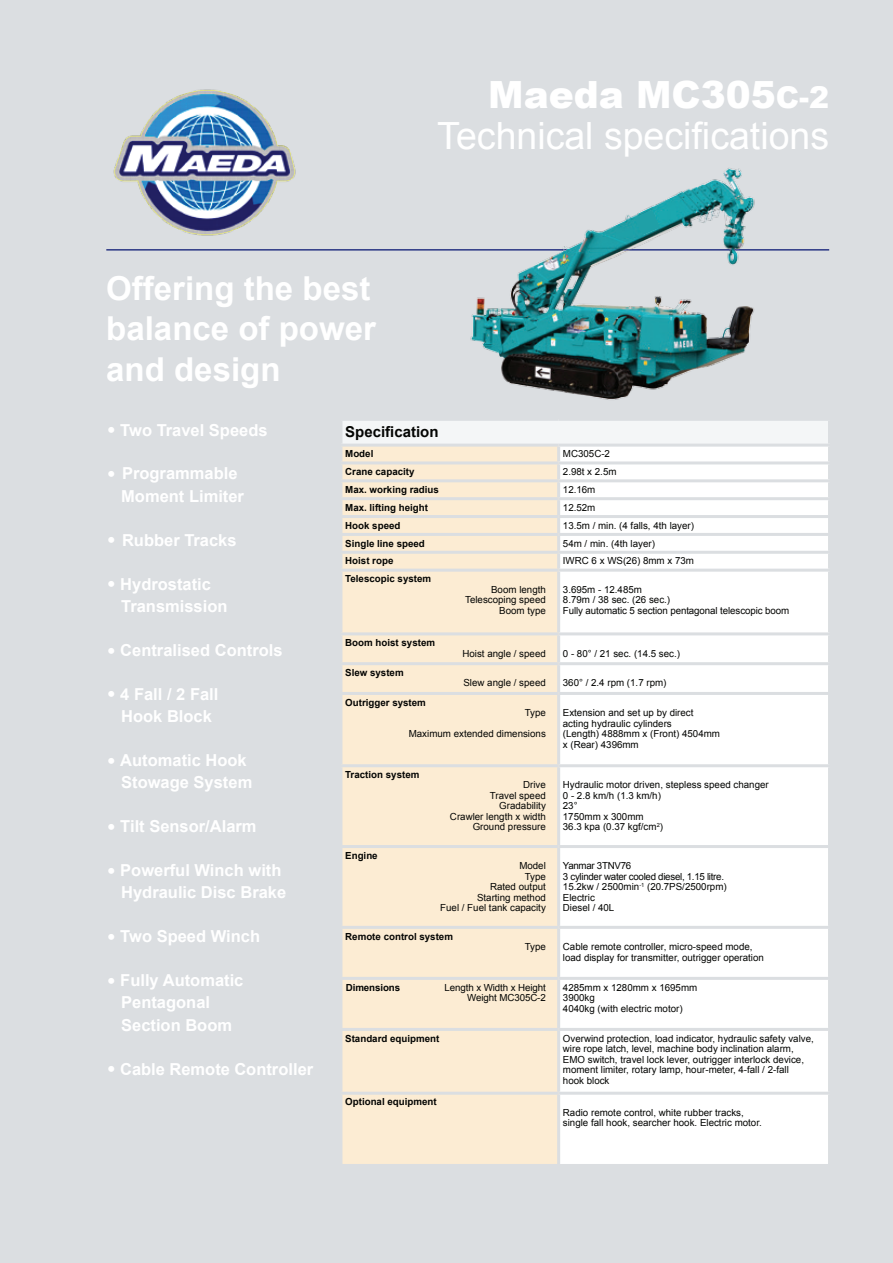
<style>
.page{position:relative;width:893px;height:1263px;background:#dbdee1}
.page>*{position:absolute;margin:0;border:0;box-sizing:border-box;transform-origin:0 0}
.t1{font:37.5px "Arial";color:#fff}
.t2{font:900 37.5px "Arial";color:#fff}
.t3{font:700 33px/40.5px "Arial";color:#fff}
.t4{font:700 16.5px/22.5px "Arial";color:#fff}
.t5{font:700 15px "Arial";color:#040503}
.t6{font:9.75px/10.5px "Arial";color:#040503}
.t7{font:700 9.75px "Arial";color:#040503}
.t8{font:9.75px/10.5px "Arial";letter-spacing:-.03em;color:#040503}
.s1{font-size:30px}
</style>
<div class="page">
<hr style="left:106px;top:249px;width:723px;height:2px;background:#2a3684">
<img style="left:460px;top:168px;width:301px;height:232px">
<div style="left:341px;top:419px;width:488px;height:26px;background:#f4f6f7"></div>
<div style="left:341px;top:445px;width:218px;height:18px;background:#fcecd3"></div>
<div style="left:560px;top:447px;width:268px;height:717px;background:#fff"></div>
<div style="left:342px;top:464px;width:215px;height:700px;background:#fcecd3"></div>
<hr style="left:339px;top:418px;width:220px;height:3px;background:#dbdee1">
<hr style="left:339px;top:421px;width:3px;height:23px;background:#dbdee1">
<hr style="left:559px;top:418px;width:272px;height:3px;background:#dbdee1">
<hr style="left:828px;top:421px;width:3px;height:23px;background:#dbdee1">
<hr style="left:339px;top:444px;width:220px;height:3px;background:#dbdee1">
<hr style="left:339px;top:447px;width:3px;height:14px;background:#dbdee1">
<hr style="left:559px;top:444px;width:272px;height:3px;background:#dbdee1">
<hr style="left:557px;top:447px;width:3px;height:14px;background:#dbdee1">
<hr style="left:339px;top:461px;width:220px;height:3px;background:#dbdee1">
<hr style="left:559px;top:461px;width:272px;height:3px;background:#dbdee1">
<hr style="left:339px;top:479px;width:220px;height:3px;background:#dbdee1">
<hr style="left:559px;top:479px;width:272px;height:3px;background:#dbdee1">
<hr style="left:339px;top:497px;width:220px;height:3px;background:#dbdee1">
<hr style="left:559px;top:497px;width:272px;height:3px;background:#dbdee1">
<hr style="left:339px;top:515px;width:220px;height:3px;background:#dbdee1">
<hr style="left:559px;top:515px;width:272px;height:3px;background:#dbdee1">
<hr style="left:339px;top:533px;width:220px;height:3px;background:#dbdee1">
<hr style="left:559px;top:533px;width:272px;height:3px;background:#dbdee1">
<hr style="left:339px;top:551px;width:220px;height:3px;background:#dbdee1">
<hr style="left:559px;top:551px;width:272px;height:3px;background:#dbdee1">
<hr style="left:339px;top:569px;width:220px;height:3px;background:#dbdee1">
<hr style="left:559px;top:569px;width:272px;height:3px;background:#dbdee1">
<hr style="left:339px;top:632px;width:220px;height:3px;background:#dbdee1">
<hr style="left:559px;top:632px;width:272px;height:3px;background:#dbdee1">
<hr style="left:339px;top:662px;width:220px;height:3px;background:#dbdee1">
<hr style="left:559px;top:662px;width:272px;height:3px;background:#dbdee1">
<hr style="left:339px;top:692px;width:220px;height:3px;background:#dbdee1">
<hr style="left:559px;top:692px;width:272px;height:3px;background:#dbdee1">
<hr style="left:339px;top:764px;width:220px;height:3px;background:#dbdee1">
<hr style="left:559px;top:764px;width:272px;height:3px;background:#dbdee1">
<hr style="left:339px;top:845px;width:220px;height:3px;background:#dbdee1">
<hr style="left:559px;top:845px;width:272px;height:3px;background:#dbdee1">
<hr style="left:339px;top:926px;width:220px;height:3px;background:#dbdee1">
<hr style="left:559px;top:926px;width:272px;height:3px;background:#dbdee1">
<hr style="left:339px;top:977px;width:220px;height:3px;background:#dbdee1">
<hr style="left:559px;top:977px;width:272px;height:3px;background:#dbdee1">
<hr style="left:339px;top:1028px;width:220px;height:3px;background:#dbdee1">
<hr style="left:559px;top:1028px;width:272px;height:3px;background:#dbdee1">
<hr style="left:339px;top:1092px;width:220px;height:3px;background:#dbdee1">
<hr style="left:559px;top:1092px;width:272px;height:3px;background:#dbdee1">
<svg style="left:634px;top:210px;width:26px;height:25px"></svg>
<img style="left:113px;top:89px;width:183px;height:147px">
<h1 class="t2" style="left:488px;top:67px;width:342px">Maeda MC305<span class="s1">C-2</span></h1>
<h1 class="t1" style="left:437px;top:111px;width:393px">Technical specifications</h1>
<h2 class="t3" style="left:106px;top:269px;width:271px">Offering the best balance of power and design</h2>
<h3 class="t5" style="left:345px;top:422px;width:95px">Specification</h3>
<p class="t7" style="left:345px;top:447px;width:30px">Model</p>
<p class="t6" style="left:563px;top:449px;width:49px">MC305C-2</p>
<p class="t7" style="left:345px;top:465px;width:71px">Crane capacity</p>
<p class="t6" style="left:563px;top:467px;width:55px">2.98t x 2.5m</p>
<p class="t7" style="left:345px;top:483px;width:95px">Max. working radius</p>
<p class="t6" style="left:563px;top:484px;width:34px">12.16m</p>
<p class="t7" style="left:345px;top:501px;width:84px">Max. lifting height</p>
<p class="t6" style="left:563px;top:502px;width:34px">12.52m</p>
<p class="t7" style="left:345px;top:519px;width:57px">Hook speed</p>
<p class="t6" style="left:563px;top:520px;width:133px">13.5m / min. (4 falls, 4th layer)</p>
<p class="t7" style="left:345px;top:537px;width:81px">Single line speed</p>
<p class="t6" style="left:563px;top:538px;width:94px">54m / min. (4th layer)</p>
<p class="t7" style="left:345px;top:555px;width:50px">Hoist rope</p>
<p class="t6" style="left:563px;top:556px;width:133px">IWRC 6 x WS(26) 8mm x 73m</p>
<p class="t7" style="left:345px;top:572px;width:87px">Telescopic system</p>
<p class="t6" style="left:465px;top:584px;width:82px;text-align:right">Boom length<br>Telescoping speed<br>Boom type</p>
<p class="t6" style="left:563px;top:584px;width:228px">3.695m - 12.485m<br>8.79m / 38 sec. (26 sec.)<br>Fully automatic 5 section pentagonal telescopic boom</p>
<p class="t7" style="left:345px;top:636px;width:91px">Boom hoist system</p>
<p class="t6" style="left:462px;top:648px;width:85px">Hoist angle / speed</p>
<p class="t6" style="left:563px;top:648px;width:119px">0 - 80° / 21 sec. (14.5 sec.)</p>
<p class="t7" style="left:345px;top:666px;width:60px">Slew system</p>
<p class="t6" style="left:463px;top:678px;width:84px">Slew angle / speed</p>
<p class="t6" style="left:563px;top:678px;width:105px">360° / 2.4 rpm (1.7 rpm)</p>
<p class="t7" style="left:345px;top:696px;width:82px">Outrigger system</p>
<p class="t6" style="left:409px;top:702px;width:139px;line-height:21px;text-align:right">Type<br>Maximum extended dimensions</p>
<p class="t6" style="left:563px;top:708px;width:159px">Extension and set up by direct acting hydraulic cylinders<br>(Length) 4888mm x (Front) 4504mm x (Rear) 4396mm</p>
<p class="t7" style="left:345px;top:768px;width:76px">Traction system</p>
<p class="t6" style="left:450px;top:780px;width:97px;text-align:right">Drive<br>Travel speed<br>Gradability<br>Crawler length x width<br>Ground pressure</p>
<p class="t6" style="left:563px;top:780px;width:207px">Hydraulic motor driven, stepless speed changer<br>0 - 2.8 km/h (1.3 km/h)<br>23°<br>1750mm x 300mm<br>36.3 kpa (0.37 kgf/cm<sup>2</sup>)</p>
<p class="t7" style="left:345px;top:849px;width:34px">Engine</p>
<p class="t6" style="left:440px;top:861px;width:107px;text-align:right">Model<br>Type<br>Rated output<br>Starting method<br>Fuel / Fuel tank capacity</p>
<p class="t8" style="left:563px;top:861px;width:165px">Yanmar 3TNV76<br>3 cylinder water cooled diesel, 1.15 litre.<br>15.2kw / 2500min<sup>-1</sup> (20.7PS/2500rpm)<br>Electric<br>Diesel / 40L</p>
<p class="t7" style="left:345px;top:930px;width:109px">Remote control system</p>
<p class="t6" style="left:525px;top:941px;width:23px">Type</p>
<p class="t6" style="left:563px;top:941px;width:203px">Cable remote controller, micro-speed mode, load display for transmitter, outrigger operation</p>
<p class="t7" style="left:346px;top:981px;width:56px">Dimensions</p>
<p class="t6" style="left:445px;top:982px;width:103px;text-align:right">Length x Width x Height<br>Weight MC305C-2</p>
<p class="t6" style="left:563px;top:982px;width:136px">4285mm x 1280mm x 1695mm<br>3900kg<br>4040kg (with electric motor)</p>
<p class="t7" style="left:345px;top:1032px;width:96px">Standard equipment</p>
<p class="t6" style="left:563px;top:1033px;width:252px">Overwind protection, load indicator, hydraulic safety valve, wire rope latch, level, machine body inclination alarm, EMO switch, travel lock lever, outrigger interlock device, moment limiter, rotary lamp, hour-meter, 4-fall / 2-fall<br>hook block</p>
<p class="t7" style="left:345px;top:1095px;width:93px">Optional equipment</p>
<p class="t6" style="left:563px;top:1107px;width:200px">Radio remote control, white rubber tracks, single fall hook, searcher hook. Electric motor.</p>
<h3 class="t4" style="left:120px;top:419px;width:149px">Two Travel Speeds</h3>
<h3 class="t4" style="left:121px;top:463px;width:124px">Programmable<br>Moment Limiter</h3>
<h3 class="t4" style="left:122px;top:529px;width:116px">Rubber Tracks</h3>
<h3 class="t4" style="left:120px;top:573px;width:109px">Hydrostatic<br>Transmission</h3>
<h3 class="t4" style="left:120px;top:639px;width:164px">Centralised Controls</h3>
<h3 class="t4" style="left:120px;top:683px;width:100px">4 Fall / 2 Fall<br>Hook Block</h3>
<h3 class="t4" style="left:120px;top:749px;width:134px">Automatic Hook<br>Stowage System</h3>
<h3 class="t4" style="left:120px;top:815px;width:138px">Tilt Sensor/Alarm</h3>
<h3 class="t4" style="left:120px;top:859px;width:167px">Powerful Winch with<br>Hydraulic Disc Brake</h3>
<h3 class="t4" style="left:120px;top:926px;width:141px">Two Speed Winch</h3>
<h3 class="t4" style="left:120px;top:969px;width:125px">Fully Automatic<br>Pentagonal<br>Section Boom</h3>
<h3 class="t4" style="left:120px;top:1058px;width:195px">Cable Remote Controller</h3>
</div>
